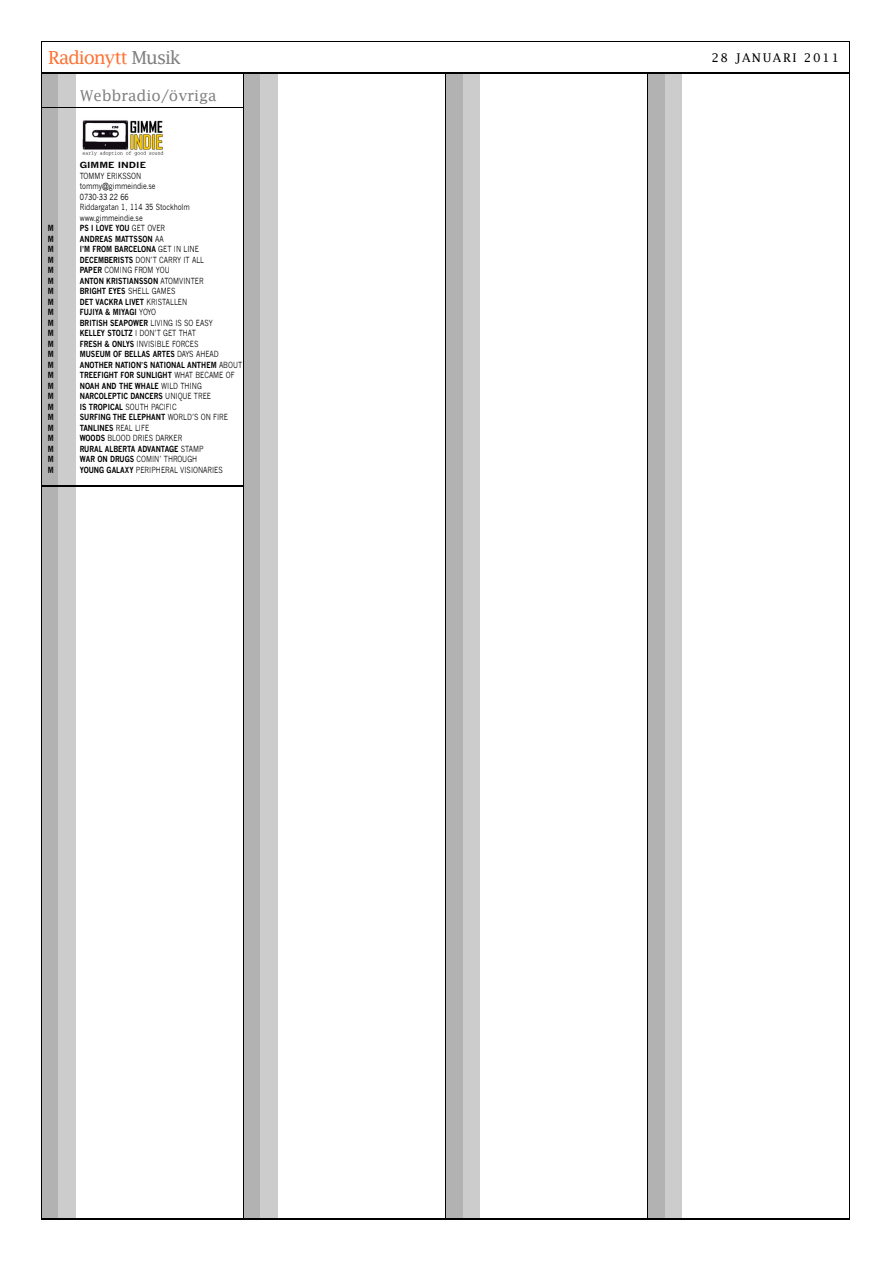
<style>
.page{position:relative;width:893px;height:1263px;background:#fff}
.page>*{position:absolute;margin:0;border:0;box-sizing:border-box;transform-origin:0 0}
.t1{font:18px "Lucida Fax";letter-spacing:-.065em;color:#fd7334}
.t2{font:15px "Lucida Fax";color:#808080}
.t3{font:12px "Lucida Fax";letter-spacing:.125em;color:#000}
.t4{font:700 8.25px "News Gothic";color:#000;scale:.82 1}
.t5{font:8.25px/10.5px "News Gothic";color:#000;scale:.82 1}
.t6{font:700 8.25px "News Gothic";color:#000;scale:1.2 1}
.s1{color:#808080}
.s2{font-weight:400}
.s3{font-weight:700}
</style>
<div class="page">
<div style="left:41px;top:73px;width:34px;height:1146px;background:#ccc"></div>
<div style="left:41px;top:73px;width:17px;height:1146px;background:#b2b2b2"></div>
<div style="left:243px;top:73px;width:34px;height:1146px;background:#ccc"></div>
<div style="left:445px;top:73px;width:34px;height:1146px;background:linear-gradient(to bottom,#ccc,#ccc)"></div>
<div style="left:647px;top:73px;width:34px;height:1146px;background:linear-gradient(to bottom,#ccc,#ccc)"></div>
<hr style="left:849px;top:42px;width:1px;height:1177px;background:#000">
<div style="left:243px;top:73px;width:17px;height:1146px;background:#b2b2b2"></div>
<div style="left:445px;top:73px;width:17px;height:1146px;background:#b2b2b2"></div>
<div style="left:647px;top:73px;width:17px;height:1146px;background:#b2b2b2"></div>
<hr style="left:243px;top:74px;width:1px;height:1145px;background:#000">
<hr style="left:41px;top:1219px;width:808px;height:1px;background:#000">
<hr style="left:647px;top:74px;width:1px;height:1145px;background:#000">
<hr style="left:41px;top:41px;width:808px;height:1px;background:#000">
<hr style="left:41px;top:42px;width:1px;height:1177px;background:#000">
<hr style="left:41px;top:107px;width:202px;height:1px;background:#000">
<hr style="left:41px;top:485px;width:202px;height:2px;background:#000">
<img style="left:82px;top:120px;width:82px;height:36px">
<hr style="left:445px;top:73px;width:1px;height:1146px;background:#000">
<hr style="left:41px;top:73px;width:808px;height:1px;background:#000">
<h1 class="t1" style="left:48px;top:46px;width:134px">R a d io n y tt<span class="s1">M u sik</span></h1>
<h2 class="t2" style="left:80px;top:86px;width:138px">Webbradio/övriga</h2>
<p class="t6" style="left:80px;top:160px;width:57px">GIMME INDIE</p>
<p class="t5" style="left:80px;top:170px;width:136px">TOMMY ERIKSSON tommy@gimmeindie.se<br>0730-33 22 66<br>Riddargatan 1, 114 35 Stockholm www.gimmeindie.se</p>
<p class="t4" style="left:48px;top:223px;width:9px">M</p>
<p class="t4" style="left:80px;top:223px;width:106px">PS I LOVE YOU <span class="s2">GET OVER</span></p>
<p class="t4" style="left:48px;top:234px;width:9px">M</p>
<p class="t4" style="left:80px;top:234px;width:104px">ANDREAS MATTSSON <span class="s2">AA</span></p>
<p class="t4" style="left:48px;top:244px;width:9px">M</p>
<p class="t4" style="left:80px;top:244px;width:147px">I’M FROM BARCELONA <span class="s2">GET IN LINE</span></p>
<p class="t4" style="left:48px;top:255px;width:9px">M</p>
<p class="t5" style="left:80px;top:254px;width:153px"><span class="s3">DECEMBERISTS</span> DON’T CARRY IT ALL</p>
<p class="t4" style="left:48px;top:265px;width:9px">M</p>
<p class="t5" style="left:80px;top:265px;width:111px"><span class="s3">PAPER</span> COMING FROM YOU</p>
<p class="t4" style="left:48px;top:276px;width:9px">M</p>
<p class="t4" style="left:80px;top:276px;width:152px">ANTON KRISTIANSSON <span class="s2">ATOMVINTER</span></p>
<p class="t4" style="left:48px;top:286px;width:9px">M</p>
<p class="t4" style="left:80px;top:286px;width:118px">BRIGHT EYES <span class="s2">SHELL GAMES</span></p>
<p class="t4" style="left:48px;top:297px;width:9px">M</p>
<p class="t4" style="left:80px;top:297px;width:133px">DET VACKRA LIVET <span class="s2">KRISTALLEN</span></p>
<p class="t4" style="left:48px;top:307px;width:9px">M</p>
<p class="t4" style="left:80px;top:307px;width:95px">FUJIYA &amp; MIYAGI <span class="s2">YOYO</span></p>
<p class="t4" style="left:48px;top:318px;width:9px">M</p>
<p class="t4" style="left:80px;top:318px;width:164px">BRITISH SEAPOWER <span class="s2">LIVING IS SO EASY</span></p>
<p class="t4" style="left:48px;top:328px;width:9px">M</p>
<p class="t5" style="left:80px;top:328px;width:143px"><span class="s3">KELLEY STOLTZ</span> I DON’T GET THAT</p>
<p class="t4" style="left:48px;top:339px;width:9px">M</p>
<p class="t5" style="left:80px;top:338px;width:146px"><span class="s3">FRESH &amp; ONLYS</span> INVISIBLE FORCES</p>
<p class="t4" style="left:48px;top:349px;width:9px">M</p>
<p class="t4" style="left:80px;top:349px;width:171px">MUSEUM OF BELLAS ARTES <span class="s2">DAYS AHEAD</span></p>
<p class="t4" style="left:48px;top:360px;width:9px">M</p>
<p class="t4" style="left:80px;top:360px;width:199px">ANOTHER NATION’S NATIONAL ANTHEM <span class="s2">ABOUT</span></p>
<p class="t4" style="left:48px;top:370px;width:9px">M</p>
<p class="t4" style="left:80px;top:370px;width:190px">TREEFIGHT FOR SUNLIGHT <span class="s2">WHAT BECAME OF</span></p>
<p class="t4" style="left:48px;top:381px;width:9px">M</p>
<p class="t4" style="left:80px;top:381px;width:150px">NOAH AND THE WHALE <span class="s2">WILD THING</span></p>
<p class="t4" style="left:48px;top:391px;width:9px">M</p>
<p class="t4" style="left:80px;top:391px;width:162px">NARCOLEPTIC DANCERS <span class="s2">UNIQUE TREE</span></p>
<p class="t4" style="left:48px;top:402px;width:9px">M</p>
<p class="t5" style="left:80px;top:401px;width:120px"><span class="s3">IS TROPICAL</span> SOUTH PACIFIC</p>
<p class="t4" style="left:48px;top:412px;width:9px">M</p>
<p class="t4" style="left:80px;top:412px;width:182px">SURFING THE ELEPHANT <span class="s2">WORLD’S ON FIRE</span></p>
<p class="t4" style="left:48px;top:423px;width:9px">M</p>
<p class="t4" style="left:80px;top:423px;width:86px">TANLINES <span class="s2">REAL LIFE</span></p>
<p class="t4" style="left:48px;top:433px;width:9px">M</p>
<p class="t5" style="left:80px;top:433px;width:126px"><span class="s3">WOODS</span> BLOOD DRIES DARKER</p>
<p class="t4" style="left:48px;top:444px;width:9px">M</p>
<p class="t4" style="left:80px;top:444px;width:153px">RURAL ALBERTA ADVANTAGE <span class="s2">STAMP</span></p>
<p class="t4" style="left:48px;top:454px;width:9px">M</p>
<p class="t5" style="left:80px;top:454px;width:145px"><span class="s3">WAR ON DRUGS</span> COMIN’ THROUGH</p>
<p class="t4" style="left:48px;top:465px;width:9px">M</p>
<p class="t5" style="left:80px;top:464px;width:176px"><span class="s3">YOUNG GALAXY</span> PERIPHERAL VISIONARIES</p>
<h3 class="t3" style="left:711px;top:51px;width:129px">28 JANUARI 2011</h3>
</div>
